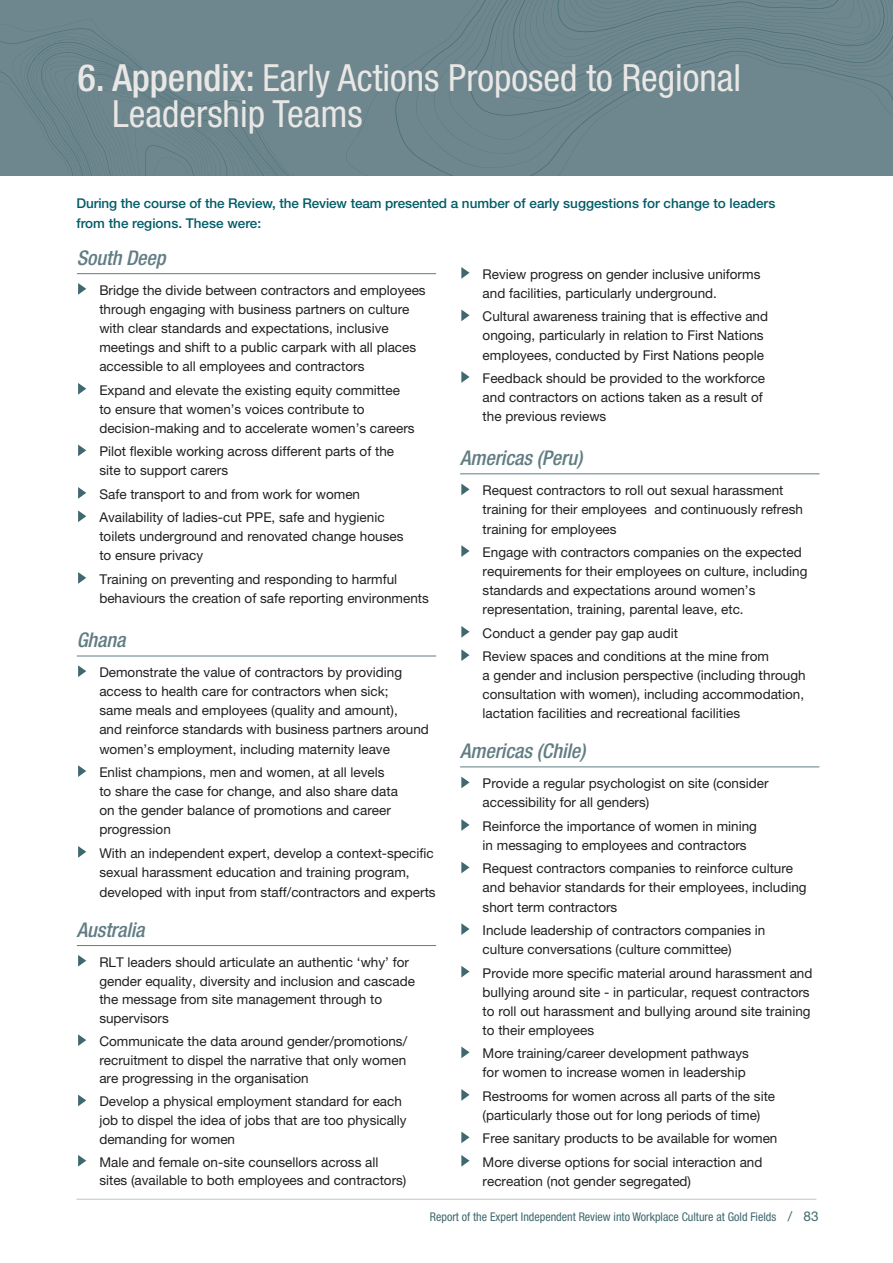
<style>
.page{position:relative;width:893px;height:1263px;background:#fff}
.page>*{position:absolute;margin:0;border:0;box-sizing:border-box;transform-origin:0 0}
.t1{font:condensed 37.5px/36px "Helvetica Neue LT Pro";color:#e9e7e5}
.t2{font:italic 500 condensed 20.25px "Helvetica Neue LT Pro";letter-spacing:-.005em;color:#617d83}
.t3{font:13.5px/19.2px "Helvetica Neue LT Pro";color:#231f20}
.t4{font:500 13.5px/20.2px "Helvetica Neue LT Pro";color:#005c67}
.t5{font:condensed 12px "Helvetica Neue LT Pro";color:#3f696f}
.s1{font-weight:500}
.s2{font-stretch:normal;font-size:13.5px}
</style>
<div class="page">
<hr style="left:77px;top:273px;width:359px;height:1px;background:#617d83">
<hr style="left:77px;top:656px;width:359px;height:1px;background:#617d83">
<hr style="left:77px;top:945px;width:359px;height:1px;background:#617d83">
<svg style="left:78px;top:283px;width:8px;height:12px"></svg>
<svg style="left:78px;top:383px;width:8px;height:12px"></svg>
<svg style="left:78px;top:445px;width:8px;height:11px"></svg>
<svg style="left:78px;top:487px;width:8px;height:12px"></svg>
<svg style="left:78px;top:510px;width:8px;height:12px"></svg>
<svg style="left:78px;top:572px;width:8px;height:12px"></svg>
<svg style="left:78px;top:665px;width:8px;height:12px"></svg>
<svg style="left:78px;top:765px;width:8px;height:12px"></svg>
<svg style="left:78px;top:846px;width:8px;height:12px"></svg>
<svg style="left:78px;top:955px;width:8px;height:12px"></svg>
<svg style="left:78px;top:1034px;width:8px;height:12px"></svg>
<svg style="left:78px;top:1094px;width:8px;height:12px"></svg>
<svg style="left:78px;top:1155px;width:8px;height:11px"></svg>
<hr style="left:460px;top:474px;width:359px;height:1px;background:#617d83">
<hr style="left:460px;top:767px;width:359px;height:1px;background:#617d83">
<svg style="left:461px;top:267px;width:9px;height:12px"></svg>
<svg style="left:461px;top:310px;width:9px;height:11px"></svg>
<svg style="left:461px;top:371px;width:9px;height:12px"></svg>
<svg style="left:461px;top:484px;width:9px;height:11px"></svg>
<svg style="left:461px;top:545px;width:9px;height:12px"></svg>
<svg style="left:461px;top:626px;width:9px;height:12px"></svg>
<svg style="left:461px;top:649px;width:9px;height:12px"></svg>
<svg style="left:461px;top:777px;width:9px;height:11px"></svg>
<svg style="left:461px;top:819px;width:9px;height:12px"></svg>
<svg style="left:461px;top:862px;width:9px;height:11px"></svg>
<svg style="left:461px;top:923px;width:9px;height:12px"></svg>
<svg style="left:461px;top:966px;width:9px;height:11px"></svg>
<svg style="left:461px;top:1046px;width:9px;height:12px"></svg>
<svg style="left:461px;top:1089px;width:9px;height:12px"></svg>
<svg style="left:461px;top:1131px;width:9px;height:12px"></svg>
<svg style="left:461px;top:1155px;width:9px;height:12px"></svg>
<div style="left:0;top:0;width:893px;height:176px;background:#6e868d"></div>
<svg style="left:465px;top:0;width:428px;height:176px"></svg>
<svg style="left:0;top:17px;width:482px;height:159px"></svg>
<hr style="left:77px;top:1199px;width:739px;height:1px;background:#b9c5c9">
<h1 class="t1" style="left:112px;top:59px;width:630px;text-indent:-35px"><span class="s1">6. Appendix:</span> Early Actions Proposed to Regional<br>Leadership Teams</h1>
<p class="t4" style="left:77px;top:193px;width:700px">During the course of the Review, the Review team presented a number of early suggestions for change to leaders from the regions. These were:</p>
<h2 class="t2" style="left:77px;top:246px;width:90px">South Deep</h2>
<p class="t3" style="left:99px;top:280px;width:328px">Bridge the divide between contractors and employees through engaging with business partners on culture with clear standards and expectations, inclusive meetings and shift to a public carpark with all places accessible to all employees and contractors</p>
<p class="t3" style="left:99px;top:380px;width:317px">Expand and elevate the existing equity committee to ensure that women’s voices contribute to decision-making and to accelerate women’s careers</p>
<p class="t3" style="left:99px;top:442px;width:296px">Pilot flexible working across different parts of the site to support carers</p>
<p class="t3" style="left:99px;top:482px;width:287px;line-height:23.4px">Safe transport to and from work for women<br>Availability of ladies-cut PPE, safe and hygienic</p>
<p class="t3" style="left:99px;top:527px;width:306px">toilets underground and renovated change houses to ensure privacy</p>
<p class="t3" style="left:99px;top:569px;width:331px">Training on preventing and responding to harmful behaviours the creation of safe reporting environments</p>
<h2 class="t2" style="left:77px;top:628px;width:50px">Ghana</h2>
<p class="t3" style="left:99px;top:662px;width:331px">Demonstrate the value of contractors by providing access to health care for contractors when sick;<br>same meals and employees (quality and amount),<br>and reinforce standards with business partners around women’s employment, including maternity leave</p>
<p class="t3" style="left:99px;top:762px;width:300px">Enlist champions, men and women, at all levels to share the case for change, and also share data on the gender balance of promotions and career progression</p>
<p class="t3" style="left:99px;top:843px;width:338px;line-height:19.6px">With an independent expert, develop a context-specific sexual harassment education and training program, developed with input from staff/contractors and experts</p>
<h2 class="t2" style="left:77px;top:917px;width:69px">Australia</h2>
<p class="t3" style="left:99px;top:952px;width:317px;line-height:18.8px">RLT leaders should articulate an authentic ‘why’ for gender equality, diversity and inclusion and cascade the message from site management through to supervisors</p>
<p class="t3" style="left:99px;top:1032px;width:309px;line-height:18.6px;text-align:justify">Communicate the data around gender/promotions/ recruitment to dispel the narrative that only women are progressing in the organisation</p>
<p class="t3" style="left:99px;top:1092px;width:309px;line-height:18.6px">Develop a physical employment standard for each job to dispel the idea of jobs that are too physically demanding for women</p>
<p class="t3" style="left:99px;top:1152px;width:309px;line-height:18.6px">Male and female on-site counsellors across all sites (available to both employees and contractors)</p>
<p class="t3" style="left:483px;top:264px;width:279px">Review progress on gender inclusive uniforms and facilities, particularly underground.</p>
<p class="t3" style="left:483px;top:307px;width:287px">Cultural awareness training that is effective and ongoing, particularly in relation to First Nations employees, conducted by First Nations people</p>
<p class="t3" style="left:483px;top:368px;width:284px">Feedback should be provided to the workforce and contractors on actions taken as a result of the previous reviews</p>
<h2 class="t2" style="left:460px;top:446px;width:124px">Americas (Peru)</h2>
<p class="t3" style="left:483px;top:481px;width:322px">Request contractors to roll out sexual harassment training for their employees and continuously refresh training for employees</p>
<p class="t3" style="left:483px;top:542px;width:326px">Engage with contractors companies on the expected requirements for their employees on culture, including standards and expectations around women’s representation, training, parental leave, etc.</p>
<p class="t3" style="left:483px;top:621px;width:288px;line-height:23.4px">Conduct a gender pay gap audit<br>Review spaces and conditions at the mine from</p>
<p class="t3" style="left:483px;top:666px;width:325px;text-align:justify">a gender and inclusion perspective (including through consultation with women), including accommodation, lactation facilities and recreational facilities</p>
<h2 class="t2" style="left:460px;top:739px;width:127px">Americas (Chile)</h2>
<p class="t3" style="left:483px;top:774px;width:288px">Provide a regular psychologist on site (consider accessibility for all genders)</p>
<p class="t3" style="left:483px;top:816px;width:276px">Reinforce the importance of women in mining in messaging to employees and contractors</p>
<p class="t3" style="left:483px;top:859px;width:326px">Request contractors companies to reinforce culture and behavior standards for their employees, including short term contractors</p>
<p class="t3" style="left:483px;top:920px;width:284px">Include leadership of contractors companies in culture conversations (culture committee)</p>
<p class="t3" style="left:483px;top:963px;width:331px">Provide more specific material around harassment and bullying around site - in particular, request contractors to roll out harassment and bullying around site training to their employees</p>
<p class="t3" style="left:483px;top:1044px;width:268px">More training/career development pathways for women to increase women in leadership</p>
<p class="t3" style="left:483px;top:1086px;width:294px">Restrooms for women across all parts of the site (particularly those out for long periods of time)</p>
<p class="t3" style="left:483px;top:1126px;width:296px;line-height:23.4px">Free sanitary products to be available for women<br>More diverse options for social interaction and</p>
<p class="t3" style="left:483px;top:1171px;width:210px">recreation (not gender segregated)</p>
<p class="t5" style="left:430px;top:1210px;width:390px">Report of the Expert Independent Review into Workplace Culture at Gold Fields <span class="s2">/ 83</span></p>
</div>
